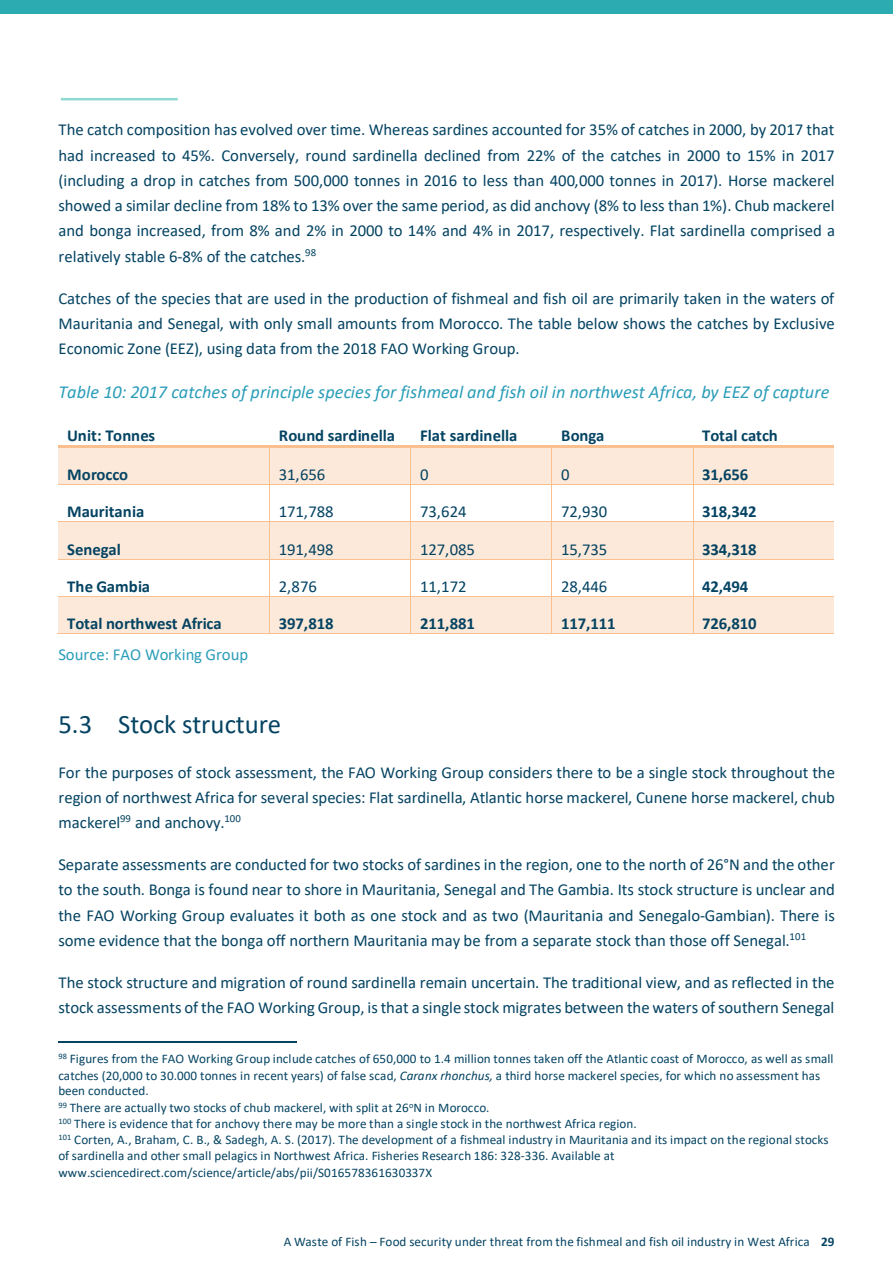
<style>
.page{position:relative;width:893px;height:1263px;background:#fff}
.page>*{position:absolute;margin:0;border:0;box-sizing:border-box;transform-origin:0 0}
.t1{font:26.7px "Calibri";letter-spacing:-.005em;color:#044362}
.t2{font:italic 18.3px "Calibri";color:#2a9db8}
.t3{font:16.65px/25.3px "Calibri";color:#044362;text-align:justify}
.t4{font:700 16.65px "Calibri";letter-spacing:-.005em;color:#044362}
.t5{font:16.65px "Calibri";letter-spacing:-.005em;color:#2a9db8}
.t6{font:13.2px/16.2px "Calibri";letter-spacing:.005em;color:#044362}
.s1{font-style:italic}
.s2{font-weight:700}
</style>
<div class="page">
<div style="left:0;top:0;width:893px;height:13px;background:#2cabb1"></div>
<hr style="left:61px;top:98px;width:117px;height:2px;background:#8fd9d0">
<div style="left:58px;top:447px;width:212px;height:37px;background:#fde9d9"></div>
<div style="left:270px;top:447px;width:141px;height:37px;background:#fde9d9"></div>
<div style="left:411px;top:447px;width:141px;height:37px;background:#fde9d9"></div>
<div style="left:552px;top:447px;width:141px;height:37px;background:#fde9d9"></div>
<div style="left:693px;top:447px;width:141px;height:37px;background:#fde9d9"></div>
<hr style="left:58px;top:445px;width:212px;height:2px;background:#fabf8f">
<hr style="left:273px;top:445px;width:138px;height:2px;background:#fabf8f">
<hr style="left:413px;top:445px;width:139px;height:2px;background:#fabf8f">
<hr style="left:554px;top:445px;width:139px;height:2px;background:#fabf8f">
<hr style="left:696px;top:445px;width:138px;height:2px;background:#fabf8f">
<hr style="left:270px;top:447px;width:1px;height:37px;background:#fabf8f">
<hr style="left:411px;top:447px;width:1px;height:37px;background:#fabf8f">
<hr style="left:552px;top:447px;width:1px;height:37px;background:#fabf8f">
<hr style="left:693px;top:447px;width:1px;height:37px;background:#fabf8f">
<hr style="left:58px;top:484px;width:212px;height:1px;background:#fabf8f">
<hr style="left:270px;top:484px;width:141px;height:1px;background:#fabf8f">
<hr style="left:411px;top:484px;width:141px;height:1px;background:#fabf8f">
<hr style="left:552px;top:484px;width:141px;height:1px;background:#fabf8f">
<hr style="left:693px;top:484px;width:141px;height:1px;background:#fabf8f">
<hr style="left:270px;top:485px;width:1px;height:36px;background:#fabf8f">
<hr style="left:411px;top:485px;width:1px;height:36px;background:#fabf8f">
<hr style="left:552px;top:485px;width:1px;height:36px;background:#fabf8f">
<hr style="left:693px;top:485px;width:1px;height:36px;background:#fabf8f">
<div style="left:58px;top:522px;width:212px;height:37px;background:#fde9d9"></div>
<div style="left:270px;top:522px;width:141px;height:37px;background:#fde9d9"></div>
<div style="left:411px;top:522px;width:141px;height:37px;background:#fde9d9"></div>
<div style="left:552px;top:522px;width:141px;height:37px;background:#fde9d9"></div>
<div style="left:693px;top:522px;width:141px;height:37px;background:#fde9d9"></div>
<hr style="left:58px;top:521px;width:212px;height:1px;background:#fabf8f">
<hr style="left:270px;top:521px;width:141px;height:1px;background:#fabf8f">
<hr style="left:411px;top:521px;width:141px;height:1px;background:#fabf8f">
<hr style="left:552px;top:521px;width:141px;height:1px;background:#fabf8f">
<hr style="left:693px;top:521px;width:141px;height:1px;background:#fabf8f">
<hr style="left:270px;top:522px;width:1px;height:37px;background:#fabf8f">
<hr style="left:411px;top:522px;width:1px;height:37px;background:#fabf8f">
<hr style="left:552px;top:522px;width:1px;height:37px;background:#fabf8f">
<hr style="left:693px;top:522px;width:1px;height:37px;background:#fabf8f">
<hr style="left:58px;top:559px;width:212px;height:1px;background:#fabf8f">
<hr style="left:270px;top:559px;width:141px;height:1px;background:#fabf8f">
<hr style="left:411px;top:559px;width:141px;height:1px;background:#fabf8f">
<hr style="left:552px;top:559px;width:141px;height:1px;background:#fabf8f">
<hr style="left:693px;top:559px;width:141px;height:1px;background:#fabf8f">
<hr style="left:270px;top:559px;width:1px;height:37px;background:#fabf8f">
<hr style="left:411px;top:559px;width:1px;height:37px;background:#fabf8f">
<hr style="left:552px;top:559px;width:1px;height:37px;background:#fabf8f">
<hr style="left:693px;top:559px;width:1px;height:37px;background:#fabf8f">
<div style="left:58px;top:597px;width:212px;height:36px;background:#fde9d9"></div>
<div style="left:270px;top:597px;width:141px;height:36px;background:#fde9d9"></div>
<div style="left:411px;top:597px;width:141px;height:36px;background:#fde9d9"></div>
<div style="left:552px;top:597px;width:141px;height:36px;background:#fde9d9"></div>
<div style="left:693px;top:597px;width:141px;height:36px;background:#fde9d9"></div>
<hr style="left:58px;top:596px;width:212px;height:1px;background:#fabf8f">
<hr style="left:270px;top:596px;width:141px;height:1px;background:#fabf8f">
<hr style="left:411px;top:596px;width:141px;height:1px;background:#fabf8f">
<hr style="left:552px;top:596px;width:141px;height:1px;background:#fabf8f">
<hr style="left:693px;top:596px;width:141px;height:1px;background:#fabf8f">
<hr style="left:57px;top:633px;width:213px;height:1px;background:#fabf8f">
<hr style="left:270px;top:596px;width:1px;height:37px;background:#fabf8f">
<hr style="left:270px;top:633px;width:141px;height:1px;background:#fabf8f">
<hr style="left:411px;top:596px;width:1px;height:37px;background:#fabf8f">
<hr style="left:411px;top:633px;width:141px;height:1px;background:#fabf8f">
<hr style="left:552px;top:596px;width:1px;height:37px;background:#fabf8f">
<hr style="left:552px;top:633px;width:141px;height:1px;background:#fabf8f">
<hr style="left:693px;top:596px;width:1px;height:37px;background:#fabf8f">
<hr style="left:693px;top:633px;width:141px;height:1px;background:#fabf8f">
<hr style="left:58px;top:1042px;width:239px;height:1px;background:#044362">
<p class="t3" style="left:58px;top:117px;width:778px">The catch composition has evolved over time. Whereas sardines accounted for 35% of catches in 2000, by 2017 that had increased to 45%. Conversely, round sardinella declined from 22% of the catches in 2000 to 15% in 2017 (including a drop in catches from 500,000 tonnes in 2016 to less than 400,000 tonnes in 2017). Horse mackerel showed a similar decline from 18% to 13% over the same period, as did anchovy (8% to less than 1%). Chub mackerel and bonga increased, from 8% and 2% in 2000 to 14% and 4% in 2017, respectively. Flat sardinella comprised a relatively stable 6-8% of the catches.<sup>98</sup></p>
<p class="t3" style="left:58px;top:285px;width:778px">Catches of the species that are used in the production of fishmeal and fish oil are primarily taken in the waters of Mauritania and Senegal, with only small amounts from Morocco. The table below shows the catches by Exclusive Economic Zone (EEZ), using data from the 2018 FAO Working Group.</p>
<p class="t2" style="left:58px;top:379px;width:773px">Table 10: 2017 catches of principle species for fishmeal and fish oil in northwest Africa, by EEZ of capture</p>
<p class="t4" style="left:67px;top:423px;width:89px">Unit: Tonnes</p>
<p class="t4" style="left:279px;top:423px;width:118px">Round sardinella</p>
<p class="t4" style="left:420px;top:423px;width:99px">Flat sardinella</p>
<p class="t4" style="left:561px;top:423px;width:45px">Bonga</p>
<p class="t4" style="left:702px;top:423px;width:77px">Total catch</p>
<p class="t4" style="left:67px;top:463px;width:63px">Morocco</p>
<p class="t3" style="left:279px;top:461px;width:48px">31,656</p>
<p class="t3" style="left:420px;top:461px;width:10px">0</p>
<p class="t3" style="left:561px;top:461px;width:10px">0</p>
<p class="t4" style="left:702px;top:463px;width:48px">31,656</p>
<p class="t4" style="left:67px;top:500px;width:79px">Mauritania</p>
<p class="t3" style="left:279px;top:498px;width:56px">171,788</p>
<p class="t3" style="left:420px;top:498px;width:48px">73,624</p>
<p class="t3" style="left:561px;top:498px;width:48px">72,930</p>
<p class="t4" style="left:702px;top:500px;width:56px">318,342</p>
<p class="t4" style="left:67px;top:537px;width:55px">Senegal</p>
<p class="t3" style="left:279px;top:536px;width:56px">191,498</p>
<p class="t3" style="left:420px;top:536px;width:56px">127,085</p>
<p class="t3" style="left:561px;top:536px;width:48px">15,735</p>
<p class="t4" style="left:702px;top:537px;width:56px">334,318</p>
<p class="t4" style="left:67px;top:574px;width:85px">The Gambia</p>
<p class="t3" style="left:279px;top:573px;width:39px">2,876</p>
<p class="t3" style="left:420px;top:573px;width:48px">11,172</p>
<p class="t3" style="left:561px;top:573px;width:48px">28,446</p>
<p class="t4" style="left:702px;top:574px;width:48px">42,494</p>
<p class="t4" style="left:67px;top:612px;width:156px">Total northwest Africa</p>
<p class="t4" style="left:279px;top:612px;width:56px">397,818</p>
<p class="t4" style="left:420px;top:612px;width:56px">211,881</p>
<p class="t4" style="left:561px;top:612px;width:56px">117,111</p>
<p class="t4" style="left:702px;top:612px;width:56px">726,810</p>
<p class="t5" style="left:58px;top:642px;width:191px">Source: FAO Working Group</p>
<p class="t1" style="left:58px;top:706px;width:224px">5.3 Stock structure</p>
<p class="t3" style="left:58px;top:759px;width:778px">For the purposes of stock assessment, the FAO Working Group considers there to be a single stock throughout the region of northwest Africa for several species: Flat sardinella, Atlantic horse mackerel, Cunene horse mackerel, chub mackerel<sup>99</sup> and anchovy.<sup>100</sup></p>
<p class="t3" style="left:58px;top:851px;width:778px">Separate assessments are conducted for two stocks of sardines in the region, one to the north of 26°N and the other to the south. Bonga is found near to shore in Mauritania, Senegal and The Gambia. Its stock structure is unclear and the FAO Working Group evaluates it both as one stock and as two (Mauritania and Senegalo-Gambian). There is some evidence that the bonga off northern Mauritania may be from a separate stock than those off Senegal.<sup>101</sup></p>
<p class="t3" style="left:58px;top:969px;width:778px">The stock structure and migration of round sardinella remain uncertain. The traditional view, and as reflected in the stock assessments of the FAO Working Group, is that a single stock migrates between the waters of southern Senegal</p>
<p class="t6" style="left:58px;top:1050px;width:777px"><sup>98</sup> Figures from the FAO Working Group include catches of 650,000 to 1.4 million tonnes taken off the Atlantic coast of Morocco, as well as small catches (20,000 to 30.000 tonnes in recent years) of false scad, <span class="s1">Caranx rhonchus,</span> a third horse mackerel species, for which no assessment has been conducted.<br><sup>99</sup> There are actually two stocks of chub mackerel, with split at 26<sup>o</sup>N in Morocco.<br><sup>100</sup> There is evidence that for anchovy there may be more than a single stock in the northwest Africa region.<br><sup>101</sup> Corten, A., Braham, C. B., &amp; Sadegh, A. S. (2017). The development of a fishmeal industry in Mauritania and its impact on the regional stocks of sardinella and other small pelagics in Northwest Africa. Fisheries Research 186: 328-336. Available at www.sciencedirect.com/science/article/abs/pii/S016578361630337X</p>
<p class="t6" style="left:284px;top:1233px;width:552px">A Waste of Fish – Food security under threat from the fishmeal and fish oil industry in West Africa <span class="s2">29</span></p>
</div>
